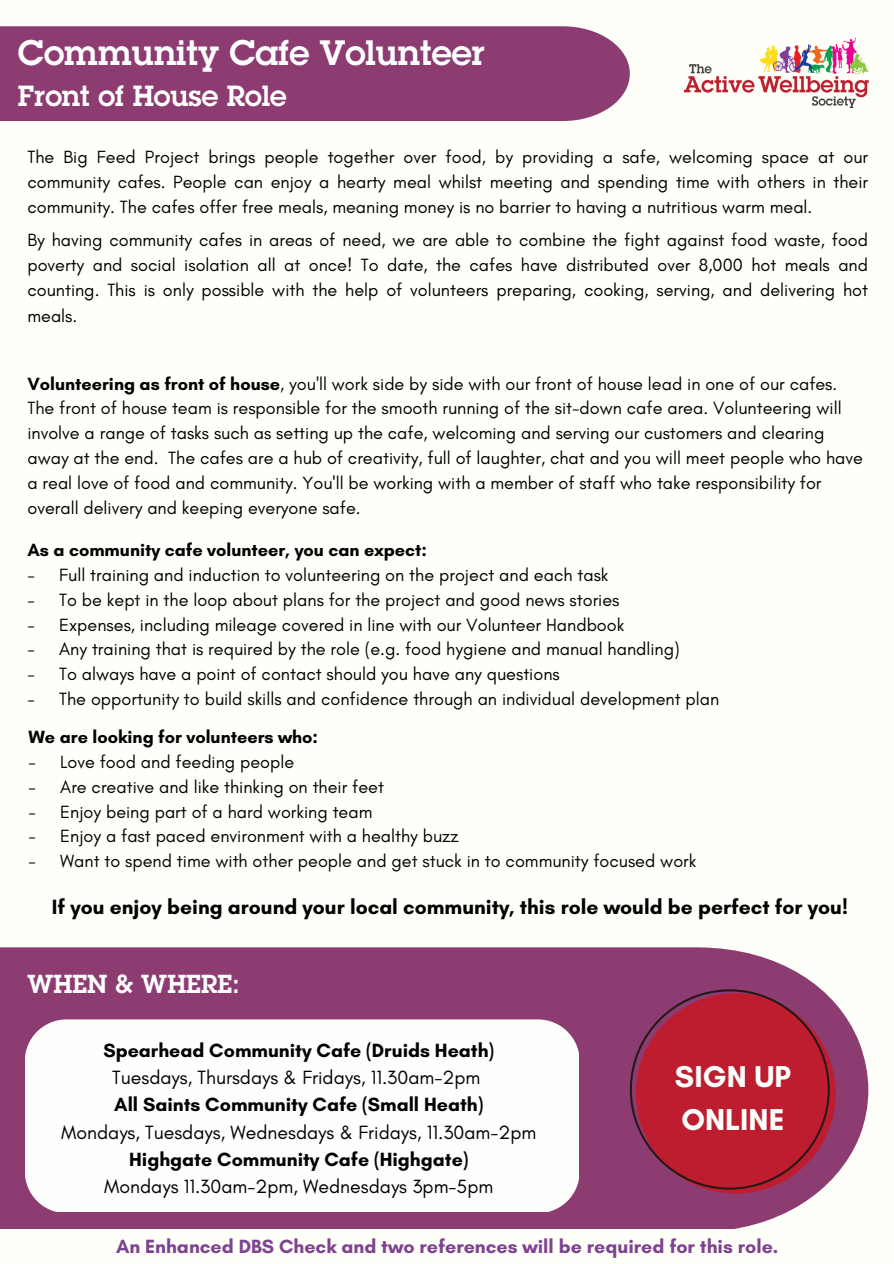
<style>
.page{position:relative;width:894px;height:1264px;background:#fff}
.page>*{position:absolute;margin:0;border:0;box-sizing:border-box;transform-origin:0 0}
.t1{font:600 34.5px "Lubalin Graph Std";color:#fff}
.t2{font:700 30.75px/43px "Glacial Indifference";color:#fdfffd}
.t3{font:600 28.5px "Lubalin Graph Std";color:#fff}
.t4{font:600 25.5px "Lubalin Graph Std";color:#fff}
.t5{font:700 21px "Glacial Indifference";color:#000}
.t6{font:19.5px "Glacial Indifference";color:#000}
.t7{font:700 19.5px "Glacial Indifference";color:#000}
.t8{font:700 19.5px "Glacial Indifference";color:#7e4292}
.t9{font:18px/25px "Glacial Indifference";color:#000;text-align:justify}
.t10{font:700 18px "Glacial Indifference";color:#000}
.s1{font-weight:700}
</style>
<div class="page">
<div style="left:0;top:0;width:893px;height:1263px;background:#fffff9"></div>
<svg style="left:0;top:947px;width:868px;height:282px;background:#974f7e"></svg>
<img style="left:684px;top:38px;width:183px;height:69px">
<div style="left:0;top:26px;width:629px;height:95px;background:#8c3c71"></div>
<svg style="left:25px;top:1019px;width:553px;height:193px"></svg>
<svg style="left:629px;top:989px;width:206px;height:204px;background:#ad253e"></svg>
<h1 class="t1" style="left:18px;top:40px;width:468px">Community Cafe Volunteer</h1>
<h3 class="t3" style="left:18px;top:86px;width:270px">Front of House Role</h3>
<p class="t9" style="left:27px;top:144px;width:842px">The Big Feed Project brings people together over food, by providing a safe, welcoming space at our community cafes. People can enjoy a hearty meal whilst meeting and spending time with others in their community. The cafes offer free meals, meaning money is no barrier to having a nutritious warm meal.</p>
<p class="t9" style="left:27px;top:227px;width:841px">By having community cafes in areas of need, we are able to combine the fight against food waste, food poverty and social isolation all at once! To date, the cafes have distributed over 8,000 hot meals and counting. This is only possible with the help of volunteers preparing, cooking, serving, and delivering hot meals.</p>
<p class="t9" style="left:27px;top:371px;width:836px;text-align:left"><span class="s1">Volunteering as front of house</span>, you'll work side by side with our front of house lead in one of our cafes.<br>The front of house team is responsible for the smooth running of the sit-down cafe area. Volunteering will involve a range of tasks such as setting up the cafe, welcoming and serving our customers and clearing away at the end. The cafes are a hub of creativity, full of laughter, chat and you will meet people who have a real love of food and community. You'll be working with a member of staff who take responsibility for overall delivery and keeping everyone safe.</p>
<p class="t10" style="left:27px;top:539px;width:401px">As a community cafe volunteer, you can expect:</p>
<p class="t9" style="left:27px;top:562px;width:582px">- Full training and induction to volunteering on the project and each task</p>
<p class="t9" style="left:27px;top:587px;width:593px">- To be kept in the loop about plans for the project and good news stories</p>
<p class="t9" style="left:27px;top:611px;width:598px">- Expenses, including mileage covered in line with our Volunteer Handbook</p>
<p class="t9" style="left:27px;top:636px;width:653px">- Any training that is required by the role (e.g. food hygiene and manual handling)</p>
<p class="t9" style="left:27px;top:661px;width:533px">- To always have a point of contact should you have any questions</p>
<p class="t9" style="left:27px;top:686px;width:693px">- The opportunity to build skills and confidence through an individual development plan</p>
<p class="t10" style="left:28px;top:726px;width:291px">We are looking for volunteers who:</p>
<p class="t9" style="left:28px;top:749px;width:267px">- Love food and feeding people</p>
<p class="t9" style="left:28px;top:774px;width:357px">- Are creative and like thinking on their feet</p>
<p class="t9" style="left:28px;top:798px;width:345px">- Enjoy being part of a hard working team</p>
<p class="t9" style="left:28px;top:823px;width:431px">- Enjoy a fast paced environment with a healthy buzz</p>
<p class="t9" style="left:28px;top:848px;width:669px">- Want to spend time with other people and get stuck in to community focused work</p>
<p class="t5" style="left:52px;top:894px;width:797px">If you enjoy being around your local community, this role would be perfect for you!</p>
<h3 class="t4" style="left:27px;top:974px;width:214px">WHEN &amp; WHERE:</h3>
<p class="t7" style="left:103px;top:1038px;width:392px">Spearhead Community Cafe (Druids Heath)</p>
<p class="t6" style="left:112px;top:1065px;width:369px">Tuesdays, Thursdays &amp; Fridays, 11.30am-2pm</p>
<p class="t7" style="left:114px;top:1092px;width:370px">All Saints Community Cafe (Small Heath)</p>
<p class="t6" style="left:61px;top:1119px;width:477px">Mondays, Tuesdays, Wednesdays &amp; Fridays, 11.30am-2pm</p>
<p class="t7" style="left:129px;top:1146px;width:341px">Highgate Community Cafe (Highgate)</p>
<p class="t6" style="left:104px;top:1173px;width:390px">Mondays 11.30am-2pm, Wednesdays 3pm-5pm</p>
<h2 class="t2" style="left:674px;top:1054px;width:117px">SIGN UP<br>ONLINE</h2>
<p class="t8" style="left:116px;top:1234px;width:663px">An Enhanced DBS Check and two references will be required for this role.</p>
</div>
